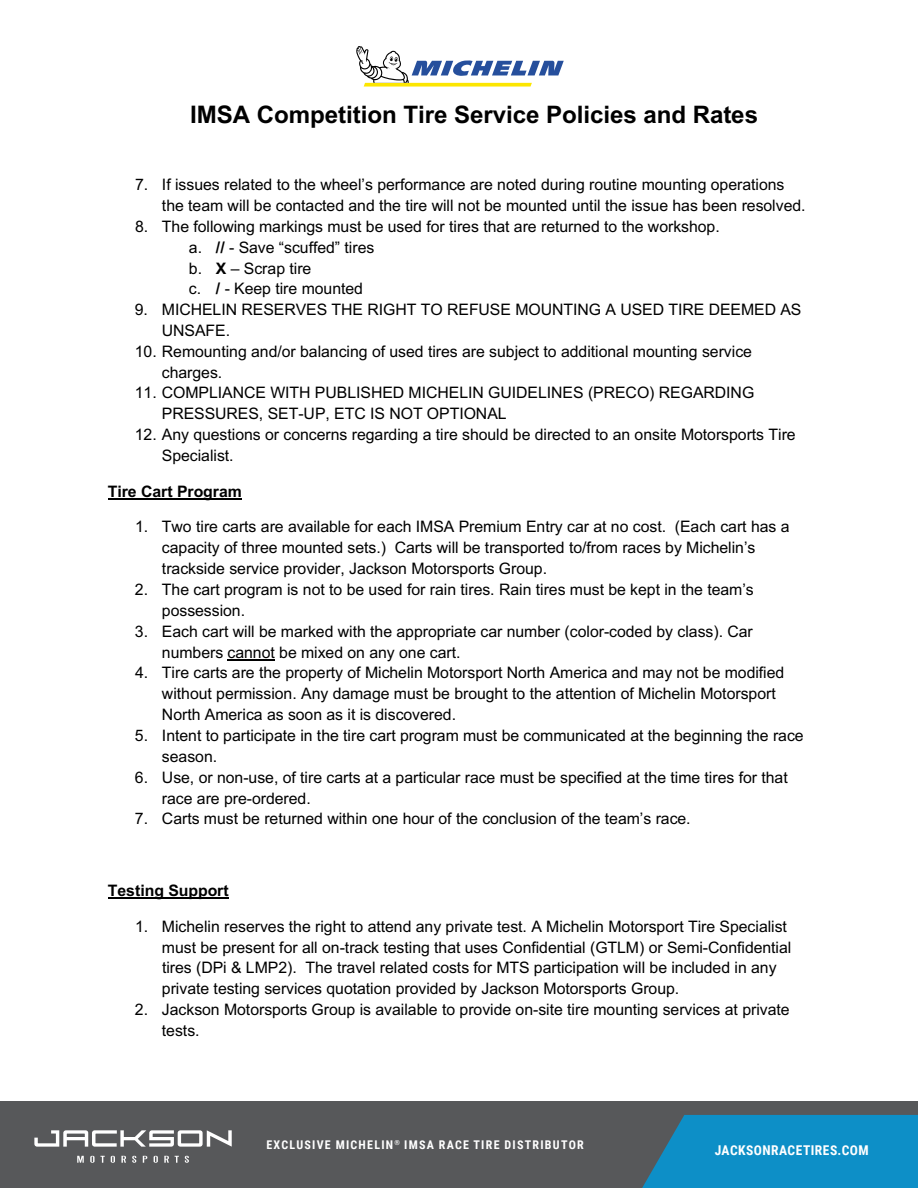
<style>
.page{position:relative;width:918px;height:1188px;background:#fff}
.page>*{position:absolute;margin:0;border:0;box-sizing:border-box;transform-origin:0 0}
.t1{font:700 24.15px "Arial";letter-spacing:-.005em;color:#000}
.t2{font:15.9px/20.9px "Arial";letter-spacing:-.005em;color:#000}
.t3{font:700 15.9px "Arial";letter-spacing:-.005em;color:#000}
.t4{font:700 13.5px "Roboto Condensed";letter-spacing:.035em;color:#fff}
.t5{font:700 12px "Roboto Condensed";letter-spacing:.105em;color:#fff}
.s1{font-weight:700}
</style>
<div class="page">
<hr style="left:108px;top:499px;width:134px;height:1px;background:#000">
<hr style="left:228px;top:660px;width:47px;height:1px;background:#000">
<hr style="left:108px;top:897px;width:121px;height:2px;background:#000">
<div style="left:0;top:1102px;width:918px;height:86px;background:#57585a"></div>
<svg style="left:642px;top:1115px;width:276px;height:73px;background:#128abe"></svg>
<svg style="left:34px;top:1130px;width:198px;height:17px"></svg>
<svg style="left:77px;top:1156px;width:7px;height:7px"></svg>
<svg style="left:90px;top:1156px;width:15px;height:7px"></svg>
<svg style="left:111px;top:1156px;width:4px;height:7px"></svg>
<svg style="left:121px;top:1156px;width:5px;height:7px"></svg>
<svg style="left:132px;top:1156px;width:4px;height:7px"></svg>
<svg style="left:143px;top:1156px;width:4px;height:7px"></svg>
<svg style="left:154px;top:1156px;width:4px;height:7px"></svg>
<svg style="left:164px;top:1156px;width:5px;height:7px"></svg>
<svg style="left:175px;top:1156px;width:4px;height:7px"></svg>
<svg style="left:185px;top:1156px;width:4px;height:7px"></svg>
<svg style="left:356px;top:46px;width:208px;height:41px"></svg>
<h1 class="t1" style="left:190px;top:97px;width:569px">IMSA Competition Tire Service Policies and Rates</h1>
<p class="t2" style="left:162px;top:174px;width:645px;text-indent:-27px">7. If issues related to the wheel’s performance are noted during routine mounting operations the team will be contacted and the tire will not be mounted until the issue has been resolved.</p>
<p class="t2" style="left:189px;top:216px;width:532px;text-indent:-54px">8. The following markings must be used for tires that are returned to the workshop. a. <span class="s1">//</span> - Save “scuffed” tires<br>b. <span class="s1">X</span> – Scrap tire<br>c. <span class="s1">/</span> - Keep tire mounted</p>
<p class="t2" style="left:162px;top:299px;width:641px;text-indent:-27px">9. MICHELIN RESERVES THE RIGHT TO REFUSE MOUNTING A USED TIRE DEEMED AS<br>UNSAFE.</p>
<p class="t2" style="left:162px;top:341px;width:592px;text-indent:-27px">10. Remounting and/or balancing of used tires are subject to additional mounting service charges.</p>
<p class="t2" style="left:162px;top:382px;width:594px;text-indent:-27px">11. COMPLIANCE WITH PUBLISHED MICHELIN GUIDELINES (PRECO) REGARDING<br>PRESSURES, SET-UP, ETC IS NOT OPTIONAL</p>
<p class="t2" style="left:162px;top:424px;width:635px;text-indent:-27px">12. Any questions or concerns regarding a tire should be directed to an onsite Motorsports Tire<br>Specialist.</p>
<p class="t3" style="left:108px;top:480px;width:136px">Tire Cart Program</p>
<p class="t2" style="left:162px;top:516px;width:629px;text-indent:-27px">1. Two tire carts are available for each IMSA Premium Entry car at no cost. (Each cart has a capacity of three mounted sets.) Carts will be transported to/from races by Michelin’s trackside service provider, Jackson Motorsports Group.</p>
<p class="t2" style="left:162px;top:579px;width:593px;text-indent:-27px">2. The cart program is not to be used for rain tires. Rain tires must be kept in the team’s possession.</p>
<p class="t2" style="left:162px;top:621px;width:592px;text-indent:-27px">3. Each cart will be marked with the appropriate car number (color-coded by class). Car numbers cannot be mixed on any one cart.</p>
<p class="t2" style="left:162px;top:662px;width:624px;text-indent:-27px">4. Tire carts are the property of Michelin Motorsport North America and may not be modified without permission. Any damage must be brought to the attention of Michelin Motorsport<br>North America as soon as it is discovered.</p>
<p class="t2" style="left:162px;top:725px;width:643px;text-indent:-27px">5. Intent to participate in the tire cart program must be communicated at the beginning the race season.</p>
<p class="t2" style="left:162px;top:767px;width:627px;text-indent:-27px">6. Use, or non-use, of tire carts at a particular race must be specified at the time tires for that race are pre-ordered.</p>
<p class="t2" style="left:135px;top:808px;width:557px">7. Carts must be returned within one hour of the conclusion of the team’s race.</p>
<p class="t3" style="left:108px;top:879px;width:122px">Testing Support</p>
<p class="t2" style="left:162px;top:916px;width:631px;text-indent:-27px">1. Michelin reserves the right to attend any private test. A Michelin Motorsport Tire Specialist must be present for all on-track testing that uses Confidential (GTLM) or Semi-Confidential tires (DPi &amp; LMP2). The travel related costs for MTS participation will be included in any private testing services quotation provided by Jackson Motorsports Group.</p>
<p class="t2" style="left:162px;top:999px;width:629px;text-indent:-27px">2. Jackson Motorsports Group is available to provide on-site tire mounting services at private tests.</p>
<p class="t5" style="left:266px;top:1136px;width:319px">EXCLUSIVE MICHELIN<sup>®</sup> IMSA RACE TIRE DISTRIBUTOR</p>
<p class="t4" style="left:715px;top:1141px;width:156px">JACKSONRACETIRES.COM</p>
</div>
